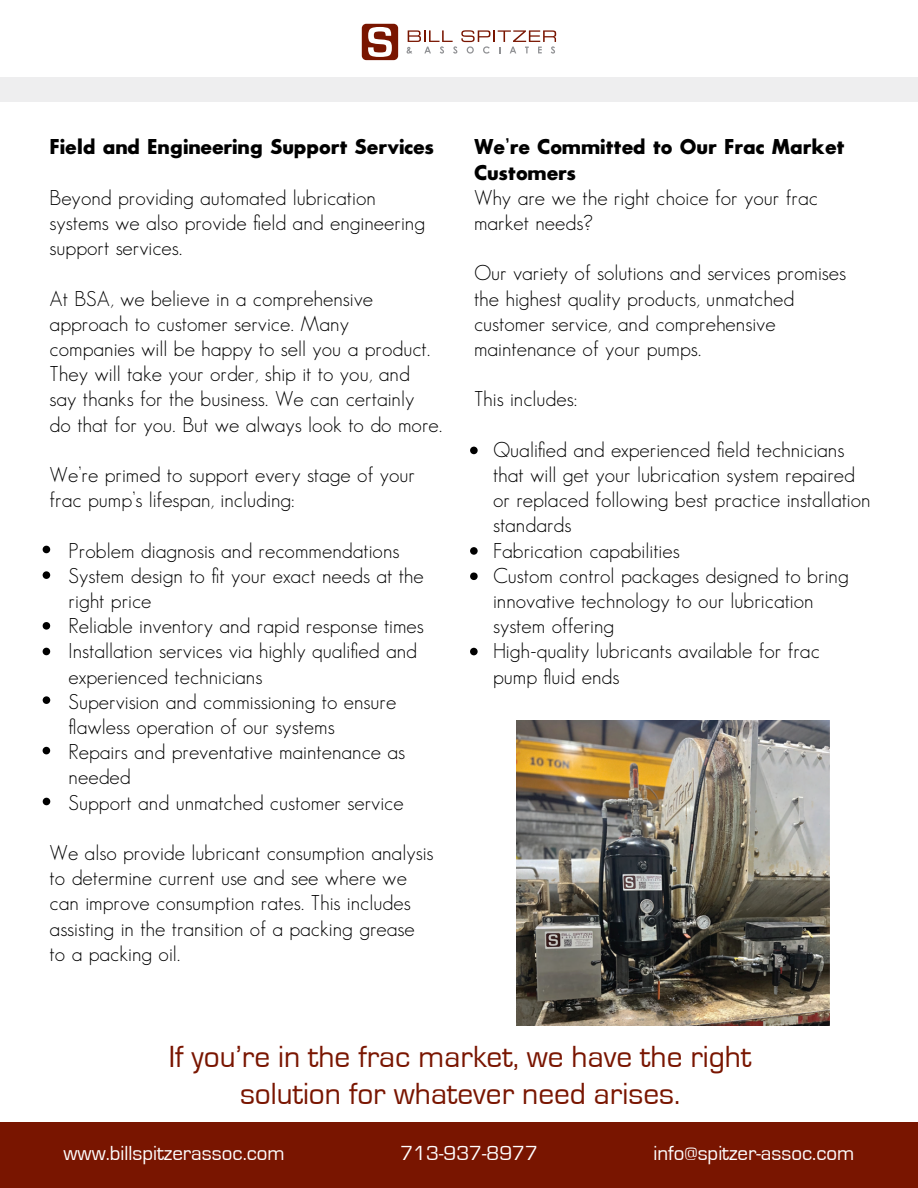
<style>
.page{position:relative;width:918px;height:1188px;background:#fff}
.page>*{position:absolute;margin:0;border:0;box-sizing:border-box;transform-origin:0 0}
.t1{font:31.5px/37.8px "Eurostile";color:#791500;text-align:center}
.t2{font:21px/25.2px "Sans Serif FLF";color:#000}
.t3{font:21px/25.2px "Sans Serif Bld FLF";color:#000}
.t4{font:21px "Eurostile";color:#fff}
</style>
<div class="page">
<img style="left:516px;top:720px;width:313px;height:305px">
<svg style="left:362px;top:24px;width:36px;height:36px"></svg>
<svg style="left:407px;top:30px;width:149px;height:24px"></svg>
<div style="left:0;top:1122px;width:918px;height:66px;background:#791500"></div>
<div style="left:0;top:77px;width:918px;height:25px;background:#eeeeef"></div>
<div style="left:43px;top:546px;width:7px;height:7px;background:#000;border-radius:50%"></div>
<div style="left:43px;top:571px;width:7px;height:8px;background:#000;border-radius:50%"></div>
<svg style="left:42px;top:622px;width:9px;height:8px"></svg>
<div style="left:43px;top:648px;width:7px;height:7px;background:#000;border-radius:50%"></div>
<div style="left:43px;top:696px;width:7px;height:8px;background:#000;border-radius:50%"></div>
<div style="left:43px;top:747px;width:7px;height:7px;background:#000;border-radius:50%"></div>
<div style="left:43px;top:798px;width:7px;height:7px;background:#000;border-radius:50%"></div>
<div style="left:470px;top:447px;width:8px;height:7px;background:#000;border-radius:50%"></div>
<svg style="left:470px;top:572px;width:8px;height:8px"></svg>
<div style="left:470px;top:547px;width:8px;height:8px;background:#000;border-radius:50%"></div>
<div style="left:470px;top:648px;width:8px;height:7px;background:#000;border-radius:50%"></div>
<p class="t3" style="left:50px;top:135px;width:386px">Field and Engineering Support Services</p>
<p class="t2" style="left:50px;top:185px;width:377px">Beyond providing automated lubrication systems we also provide field and engineering support services.</p>
<p class="t2" style="left:50px;top:286px;width:395px">At BSA, we believe in a comprehensive approach to customer service. Many<br>companies will be happy to sell you a product.<br>They will take your order, ship it to you, and<br>say thanks for the business. We can certainly<br>do that for you. But we always look to do more.</p>
<p class="t2" style="left:50px;top:462px;width:367px">We’re primed to support every stage of your frac pump’s lifespan, including:</p>
<p class="t2" style="left:69px;top:538px;width:357px">Problem diagnosis and recommendations System design to fit your exact needs at the right price<br>Reliable inventory and rapid response times Installation services via highly qualified and experienced technicians<br>Supervision and commissioning to ensure flawless operation of our systems<br>Repairs and preventative maintenance as needed<br>Support and unmatched customer service</p>
<p class="t2" style="left:50px;top:840px;width:385px">We also provide lubricant consumption analysis to determine current use and see where we can improve consumption rates. This includes assisting in the transition of a packing grease to a packing oil.</p>
<p class="t3" style="left:474px;top:135px;width:372px">We’re Committed to Our Frac Market<br>Customers</p>
<p class="t2" style="left:474px;top:185px;width:345px">Why are we the right choice for your frac market needs?</p>
<p class="t2" style="left:474px;top:260px;width:374px">Our variety of solutions and services promises the highest quality products, unmatched customer service, and comprehensive maintenance of your pumps.</p>
<p class="t2" style="left:474px;top:386px;width:105px">This includes:</p>
<p class="t2" style="left:493px;top:437px;width:379px">Qualified and experienced field technicians that will get your lubrication system repaired or replaced following best practice installation standards<br>Fabrication capabilities<br>Custom control packages designed to bring innovative technology to our lubrication system offering<br>High-quality lubricants available for frac<br>pump fluid ends</p>
<h1 class="t1" style="left:169px;top:1038px;width:584px">If you’re in the frac market, we have the right solution for whatever need arises.</h1>
<p class="t4" style="left:64px;top:1141px;width:223px">www.billspitzerassoc.com</p>
<p class="t4" style="left:400px;top:1141px;width:139px">713-937-8977</p>
<p class="t4" style="left:653px;top:1141px;width:203px">info@spitzer-assoc.com</p>
</div>
